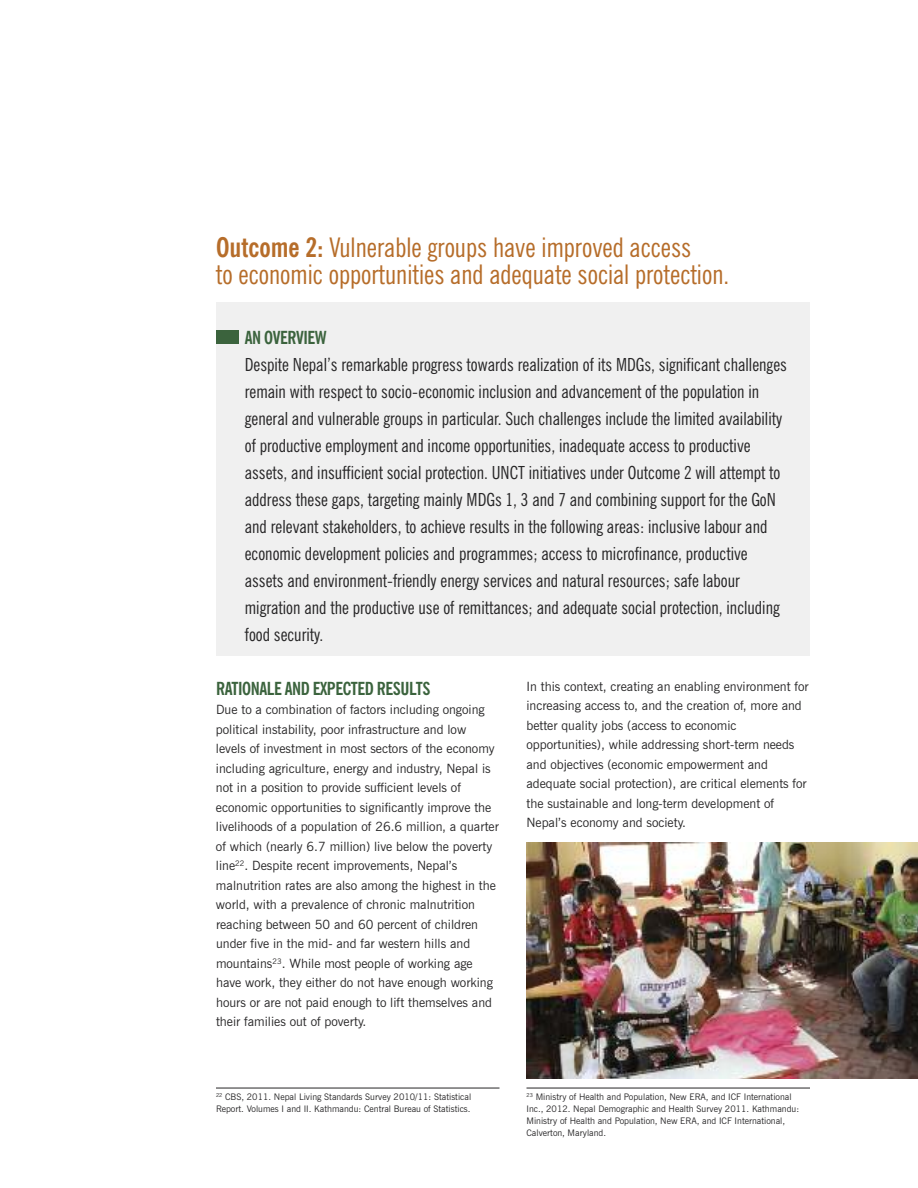
<style>
.page{position:relative;width:918px;height:1188px;background:#fff}
.page>*{position:absolute;margin:0;border:0;box-sizing:border-box;transform-origin:0 0}
.t1{font:condensed 27px/27px "News Gothic BT";color:#b66d2a}
.t2{font:condensed 18px/27px "News Gothic BT";color:#272627}
.t3{font:700 condensed 18px "News Gothic BT";letter-spacing:-.025em;color:#3b633d}
.t4{font:12.75px/19.5px "News Gothic BT";color:#272627}
.t5{font:9px/12px "News Gothic BT";color:#272627}
.s1{font-weight:700}
</style>
<div class="page">
<div style="left:216px;top:302px;width:594px;height:354px;background:#f0f0f0"></div>
<div style="left:216px;top:331px;width:22px;height:13px;background:#3b633d"></div>
<img style="left:526px;top:843px;width:392px;height:236px">
<hr style="left:216px;top:1088px;width:284px;height:1px;background:#272627">
<hr style="left:526px;top:1088px;width:284px;height:1px;background:#272627">
<h1 class="t1" style="left:216px;top:234px;width:515px"><span class="s1">Outcome 2:</span> Vulnerable groups have improved access<br>to economic opportunities and adequate social protection.</h1>
<h2 class="t3" style="left:245px;top:327px;width:84px">AN OVERVIEW</h2>
<p class="t2" style="left:245px;top:351px;width:544px">Despite Nepal’s remarkable progress towards realization of its MDGs, significant challenges remain with respect to socio-economic inclusion and advancement of the population in general and vulnerable groups in particular. Such challenges include the limited availability of productive employment and income opportunities, inadequate access to productive assets, and insufficient social protection. UNCT initiatives under Outcome 2 will attempt to address these gaps, targeting mainly MDGs 1, 3 and 7 and combining support for the GoN and relevant stakeholders, to achieve results in the following areas: inclusive labour and economic development policies and programmes; access to microfinance, productive assets and environment-friendly energy services and natural resources; safe labour migration and the productive use of remittances; and adequate social protection, including food security.</p>
<h2 class="t3" style="left:216px;top:678px;width:216px">RATIONALE AND EXPECTED RESULTS</h2>
<p class="t4" style="left:216px;top:700px;width:284px">Due to a combination of factors including ongoing political instability, poor infrastructure and low levels of investment in most sectors of the economy including agriculture, energy and industry, Nepal is not in a position to provide sufficient levels of economic opportunities to significantly improve the livelihoods of a population of 26.6 million, a quarter of which (nearly 6.7 million) live below the poverty line<sup>22</sup>. Despite recent improvements, Nepal’s malnutrition rates are also among the highest in the world, with a prevalence of chronic malnutrition reaching between 50 and 60 percent of children under five in the mid- and far western hills and mountains<sup>23</sup>. While most people of working age have work, they either do not have enough working hours or are not paid enough to lift themselves and their families out of poverty.</p>
<p class="t4" style="left:527px;top:677px;width:284px">In this context, creating an enabling environment for increasing access to, and the creation of, more and better quality jobs (access to economic opportunities), while addressing short-term needs and objectives (economic empowerment and adequate social protection), are critical elements for the sustainable and long-term development of Nepal’s economy and society.</p>
<p class="t5" style="left:216px;top:1091px;width:257px"><sup>22</sup> CBS, 2011. Nepal Living Standards Survey 2010/11: Statistical<br>Report. Volumes I and II. Kathmandu: Central Bureau of Statistics.</p>
<p class="t5" style="left:526px;top:1091px;width:274px"><sup>23</sup> Ministry of Health and Population, New ERA, and ICF International Inc., 2012. Nepal Demographic and Health Survey 2011. Kathmandu:<br>Ministry of Health and Population, New ERA, and ICF International, Calverton, Maryland.</p>
</div>
